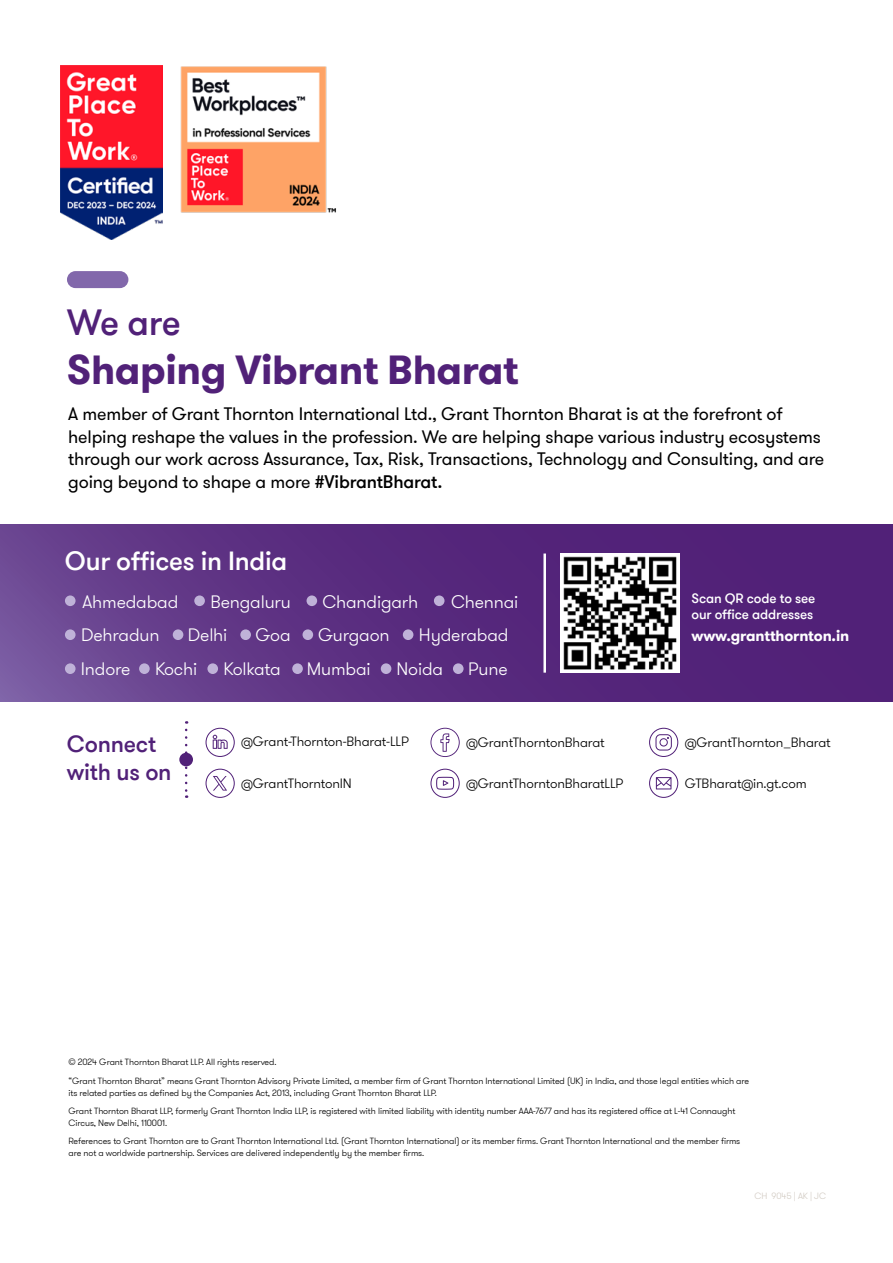
<style>
.page{position:relative;width:893px;height:1263px;background:#fff}
.page>*{position:absolute;margin:0;border:0;box-sizing:border-box;transform-origin:0 0}
.t1{font:700 40.5px "GT Walsheim Pro";letter-spacing:-.01em;color:#512178}
.t2{font:500 36px "GT Walsheim Pro";color:#512178}
.t3{font:500 26.25px "GT Walsheim Pro";letter-spacing:-.01em;color:#fff}
.t4{font:500 23.25px/27.9px "GT Walsheim Pro";letter-spacing:-.01em;color:#512178}
.t5{font:18px/22.5px "GT Walsheim Pro";letter-spacing:-.01em;color:#000}
.t6{font:300 18px "GT Walsheim Pro";letter-spacing:-.01em;color:#fff}
.t7{font:700 15px "GT Walsheim Pro";letter-spacing:-.01em;color:#fff}
.t8{font:300 13.5px "GT Walsheim Pro";letter-spacing:-.01em;color:#000}
.t9{font:500 13.5px/16.2px "GT Walsheim Pro";letter-spacing:-.01em;color:#fff}
.t10{font:300 9px/18.5px "GT Walsheim Pro";letter-spacing:-.01em;color:#000}
.t11{font:300 9px "GT Walsheim Pro";letter-spacing:-.01em;color:#d2cbc3}
.s1{font-weight:500}
</style>
<div class="page">
<div style="left:67px;top:271px;width:61px;height:17px;background:#8268ab;border-radius:9px"></div>
<svg style="left:0;top:524px;width:893px;height:178px;background:#5b2f81"></svg>
<svg style="left:185px;top:730px;width:2px;height:68px"></svg>
<div style="left:179px;top:753px;width:14px;height:13px;background:#512178;border-radius:50%"></div>
<svg style="left:206px;top:728px;width:29px;height:29px"></svg>
<svg style="left:649px;top:728px;width:29px;height:29px"></svg>
<svg style="left:430px;top:728px;width:30px;height:29px"></svg>
<svg style="left:430px;top:769px;width:30px;height:29px"></svg>
<svg style="left:649px;top:769px;width:29px;height:29px"></svg>
<img style="left:561px;top:553px;width:119px;height:120px">
<hr style="left:543px;top:553px;width:3px;height:120px;background:#fff">
<svg style="left:206px;top:769px;width:29px;height:29px"></svg>
<img style="left:60px;top:66px;width:102px;height:174px">
<img style="left:180px;top:66px;width:156px;height:147px">
<div style="left:65px;top:629px;width:11px;height:11px;background:#bfb2d8;border-radius:50%"></div>
<div style="left:173px;top:629px;width:10px;height:11px;background:#bfb2d8;border-radius:50%"></div>
<div style="left:240px;top:629px;width:11px;height:11px;background:#bfb2d8;border-radius:50%"></div>
<div style="left:303px;top:629px;width:10px;height:11px;background:#bfb2d8;border-radius:50%"></div>
<div style="left:403px;top:629px;width:10px;height:11px;background:#bfb2d8;border-radius:50%"></div>
<div style="left:207px;top:663px;width:11px;height:11px;background:#bfb2d8;border-radius:50%"></div>
<div style="left:292px;top:663px;width:11px;height:11px;background:#bfb2d8;border-radius:50%"></div>
<div style="left:381px;top:663px;width:10px;height:11px;background:#bfb2d8;border-radius:50%"></div>
<div style="left:453px;top:663px;width:11px;height:11px;background:#bfb2d8;border-radius:50%"></div>
<div style="left:139px;top:663px;width:11px;height:11px;background:#bfb2d8;border-radius:50%"></div>
<div style="left:65px;top:663px;width:11px;height:11px;background:#bfb2d8;border-radius:50%"></div>
<div style="left:65px;top:595px;width:11px;height:11px;background:#bfb2d8;border-radius:50%"></div>
<div style="left:194px;top:595px;width:11px;height:11px;background:#bfb2d8;border-radius:50%"></div>
<div style="left:307px;top:595px;width:10px;height:11px;background:#bfb2d8;border-radius:50%"></div>
<div style="left:434px;top:595px;width:10px;height:11px;background:#bfb2d8;border-radius:50%"></div>
<h2 class="t2" style="left:67px;top:300px;width:115px">We are</h2>
<h1 class="t1" style="left:67px;top:343px;width:453px">Shaping Vibrant Bharat</h1>
<p class="t5" style="left:68px;top:403px;width:758px">A member of Grant Thornton International Ltd., Grant Thornton Bharat is at the forefront of helping reshape the values in the profession. We are helping shape various industry ecosystems through our work across Assurance, Tax, Risk, Transactions, Technology and Consulting, and are going beyond to shape a more <span class="s1">#VibrantBharat.</span></p>
<h3 class="t3" style="left:65px;top:545px;width:224px">Our offices in India</h3>
<h3 class="t6" style="left:83px;top:590px;width:97px">Ahmedabad</h3>
<h3 class="t6" style="left:211px;top:590px;width:82px">Bengaluru</h3>
<h3 class="t6" style="left:322px;top:590px;width:97px">Chandigarh</h3>
<h3 class="t6" style="left:451px;top:590px;width:69px">Chennai</h3>
<h3 class="t6" style="left:81px;top:624px;width:80px">Dehradun</h3>
<h3 class="t6" style="left:188px;top:624px;width:41px">Delhi</h3>
<h3 class="t6" style="left:255px;top:624px;width:37px">Goa</h3>
<h3 class="t6" style="left:318px;top:624px;width:73px">Gurgaon</h3>
<h3 class="t6" style="left:419px;top:624px;width:91px">Hyderabad</h3>
<h3 class="t6" style="left:81px;top:658px;width:51px">Indore</h3>
<h3 class="t6" style="left:155px;top:658px;width:44px">Kochi</h3>
<h3 class="t6" style="left:224px;top:658px;width:59px">Kolkata</h3>
<h3 class="t6" style="left:307px;top:658px;width:65px">Mumbai</h3>
<h3 class="t6" style="left:397px;top:658px;width:48px">Noida</h3>
<h3 class="t6" style="left:468px;top:658px;width:41px">Pune</h3>
<h3 class="t9" style="left:691px;top:590px;width:125px">Scan QR code to see our office addresses</h3>
<h3 class="t7" style="left:691px;top:626px;width:159px">www.grantthornton.in</h3>
<h3 class="t4" style="left:67px;top:730px;width:106px">Connect with us on</h3>
<h3 class="t8" style="left:241px;top:732px;width:170px">@Grant-Thornton-Bharat-LLP</h3>
<h3 class="t8" style="left:466px;top:734px;width:140px">@GrantThorntonBharat</h3>
<h3 class="t8" style="left:685px;top:734px;width:147px">@GrantThornton_Bharat</h3>
<h3 class="t8" style="left:241px;top:775px;width:112px">@GrantThorntonIN</h3>
<h3 class="t8" style="left:466px;top:775px;width:159px">@GrantThorntonBharatLLP</h3>
<h3 class="t8" style="left:685px;top:775px;width:123px">GTBharat@in.gt.com</h3>
<p class="t10" style="left:68px;top:1053px;width:682px">© 2024 Grant Thornton Bharat LLP. All rights reserved.<br>“Grant Thornton Bharat” means Grant Thornton Advisory Private Limited, a member firm of Grant Thornton International Limited (UK) in India, and those legal entities which are</p>
<p class="t10" style="left:68px;top:1083px;width:668px">its related parties as defined by the Companies Act, 2013, including Grant Thornton Bharat LLP.<br>Grant Thornton Bharat LLP, formerly Grant Thornton India LLP, is registered with limited liability with identity number AAA-7677 and has its registered office at L-41 Connaught</p>
<p class="t10" style="left:68px;top:1114px;width:673px">Circus, New Delhi, 110001.<br>References to Grant Thornton are to Grant Thornton International Ltd. (Grant Thornton International) or its member firms. Grant Thornton International and the member firms</p>
<p class="t10" style="left:68px;top:1144px;width:357px">are not a worldwide partnership. Services are delivered independently by the member firms.</p>
<p class="t11" style="left:754px;top:1190px;width:73px">CH 9045 | AK | JC</p>
</div>
